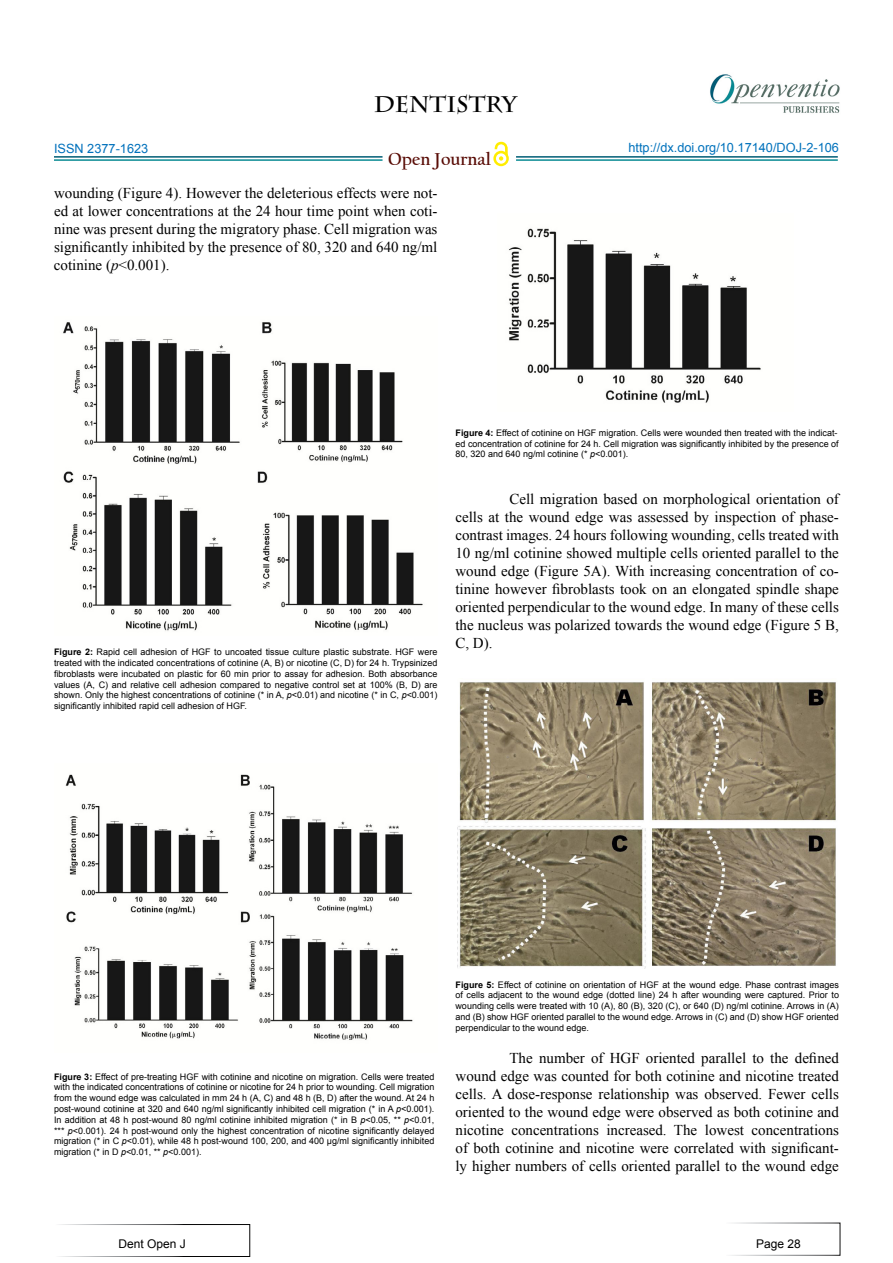
<style>
.page{position:relative;width:893px;height:1263px;background:#fff}
.page>*{position:absolute;margin:0;border:0;box-sizing:border-box;transform-origin:0 0}
.t1{font:700 22.5px "Charlemagne Std";color:#000}
.t2{font:700 18.15px "Californian FB";color:#580b05}
.t3{font:15px/18px "Times New Roman";color:#010101;text-align:justify}
.t4{font:15px/18px "Times New Roman";color:#000101;text-align:justify}
.t5{font:12.75px "Arial";color:#0072bc}
.t6{font:12.75px "Arial";color:#0071bc}
.t7{font:12px "Arial";color:#000}
.t8{font:9px/10.8px "Arial";color:#000101;text-align:justify}
.t9{font:9px/10.8px "Arial";color:#000;text-align:justify}
.s1{font-style:italic}
.s2{font-weight:700}
.s3{color:#000}
</style>
<div class="page">
<hr style="left:54px;top:156px;width:328px;height:2px;background:#015d75">
<hr style="left:54px;top:159px;width:328px;height:2px;background:#0a8b93">
<hr style="left:516px;top:156px;width:322px;height:2px;background:#015d75">
<hr style="left:516px;top:159px;width:322px;height:2px;background:#0a8b93">
<svg style="left:493px;top:151px;width:16px;height:15px"></svg>
<div style="left:496px;top:153px;width:10px;height:11px;background:#fff;border-radius:50%"></div>
<svg style="left:495px;top:141px;width:13px;height:20px"></svg>
<div style="left:54px;top:1224px;width:196px;height:33px;border:1px solid #fff"></div>
<div style="left:724px;top:1223px;width:116px;height:33px;border:1px solid #fff"></div>
<img style="left:710px;top:74px;width:130px;height:39px">
<img style="left:63px;top:322px;width:360px;height:309px">
<img style="left:65px;top:774px;width:348px;height:266px">
<img style="left:509px;top:228px;width:252px;height:175px">
<img style="left:458px;top:682px;width:378px;height:286px">
<h3 class="t6" style="left:54px;top:140px;width:96px">ISSN 2377-1623</h3>
<h1 class="t1" style="left:374px;top:91px;width:144px">DENTISTRY</h1>
<h2 class="t2" style="left:388px;top:148px;width:104px">Open Journal</h2>
<p class="t3" style="left:54px;top:184px;width:385px">wounding (Figure 4). However the deleterious effects were not&shy;ed at lower concentrations at the 24 hour time point when coti&shy;nine was present during the migratory phase. Cell migration was significantly inhibited by the presence of 80, 320 and 640 ng/ml cotinine (<span class="s1">p</span>&lt;0.001).</p>
<h3 class="t5" style="left:628px;top:139px;width:212px">http://dx.doi.org/10.17140/DOJ-2-106</h3>
<p class="t8" style="left:54px;top:647px;width:385px"><span class="s2">Figure 2:</span> Rapid cell adhesion of HGF to uncoated tissue culture plastic substrate. HGF were treated with the indicated concentrations of cotinine (A, B) or nicotine (C, D) for 24 h. Trypsinized fibroblasts were incubated on plastic for 60 min prior to assay for adhesion. Both absorbance values (A, C) and relative cell adhesion compared to negative control set at 100% (B, D) are shown. Only the highest concentrations of cotinine (* in A, <span class="s1">p</span>&lt;0.01) and nicotine (* in C, <span class="s1">p</span>&lt;0.001) significantly inhibited rapid cell adhesion of HGF.</p>
<p class="t8" style="left:455px;top:427px;width:385px;text-align:left"><span class="s2">Figure 4:</span> Effect of cotinine on HGF migration. Cells were wounded then treated with the indicat&shy;ed concentration of cotinine for 24 h. Cell migration was significantly inhibited by the presence of<br>80, 320 and 640 ng/ml cotinine (* <span class="s1">p</span>&lt;0.001).</p>
<p class="t3" style="left:455px;top:490px;width:385px;text-indent:54px">Cell migration based on morphological orientation of cells at the wound edge was assessed by inspection of phase&shy;contrast images. 24 hours following wounding, cells treated with 10 ng/ml cotinine showed multiple cells oriented parallel to the wound edge (Figure 5A). With increasing concentration of co&shy;tinine however fibroblasts took on an elongated spindle shape oriented perpendicular to the wound edge. In many of these cells the nucleus was polarized towards the wound edge (Figure 5 B, C, D).</p>
<p class="t8" style="left:54px;top:1071px;width:382px"><span class="s2">Figure 3:</span> Effect of pre-treating HGF with cotinine and nicotine on migration. Cells were treated with the indicated concentrations of cotinine or nicotine for 24 h prior to wounding. Cell migration from the wound edge was calculated in mm 24 h (A, C) and 48 h (B, D) after the wound. At 24 h post-wound cotinine at 320 and 640 ng/ml significantly inhibited cell migration (* in A <span class="s1">p</span>&lt;0.001).<br>In addition at 48 h post-wound 80 ng/ml cotinine inhibited migration (* in B <span class="s1">p</span>&lt;0.05, ** <span class="s1">p</span>&lt;0.01, *** <span class="s1">p</span>&lt;0.001). 24 h post-wound only the highest concentration of nicotine significantly delayed migration (* in C <span class="s1">p</span>&lt;0.01), while 48 h post-wound 100, 200, and 400 µg/ml significantly inhibited migration (* in D <span class="s1">p</span>&lt;0.01, ** <span class="s1">p</span>&lt;0.001).</p>
<p class="t9" style="left:455px;top:979px;width:385px"><span class="s2">Figure 5:</span> Effect of cotinine on orientation of HGF at the wound edge. Phase contrast images of cells adjacent to the wound edge (dotted line) 24 h after wounding were captured. Prior to wounding cells were treated with 10 (A), 80 (B), 320 (C), or 640 (D) ng/ml cotinine. Arrows in (A) and (B) show HGF oriented parallel to the wound edge. Arrows in (C) and (D) show HGF oriented perpendicular to the wound edge.</p>
<p class="t4" style="left:455px;top:1048px;width:385px;text-indent:54px"><span class="s3">T</span>he number of HGF oriented parallel to the defined wound edge was counted for both cotinine and nicotine treated cells. A dose-response relationship was observed. Fewer cells oriented to the wound edge were observed as both cotinine and nicotine concentrations increased. The lowest concentrations of both cotinine and nicotine were correlated with significant&shy;ly higher numbers of cells oriented parallel to the wound edge</p>
<h3 class="t7" style="left:118px;top:1236px;width:69px">Dent Open J</h3>
<h3 class="t7" style="left:756px;top:1236px;width:46px">Page 28</h3>
</div>
